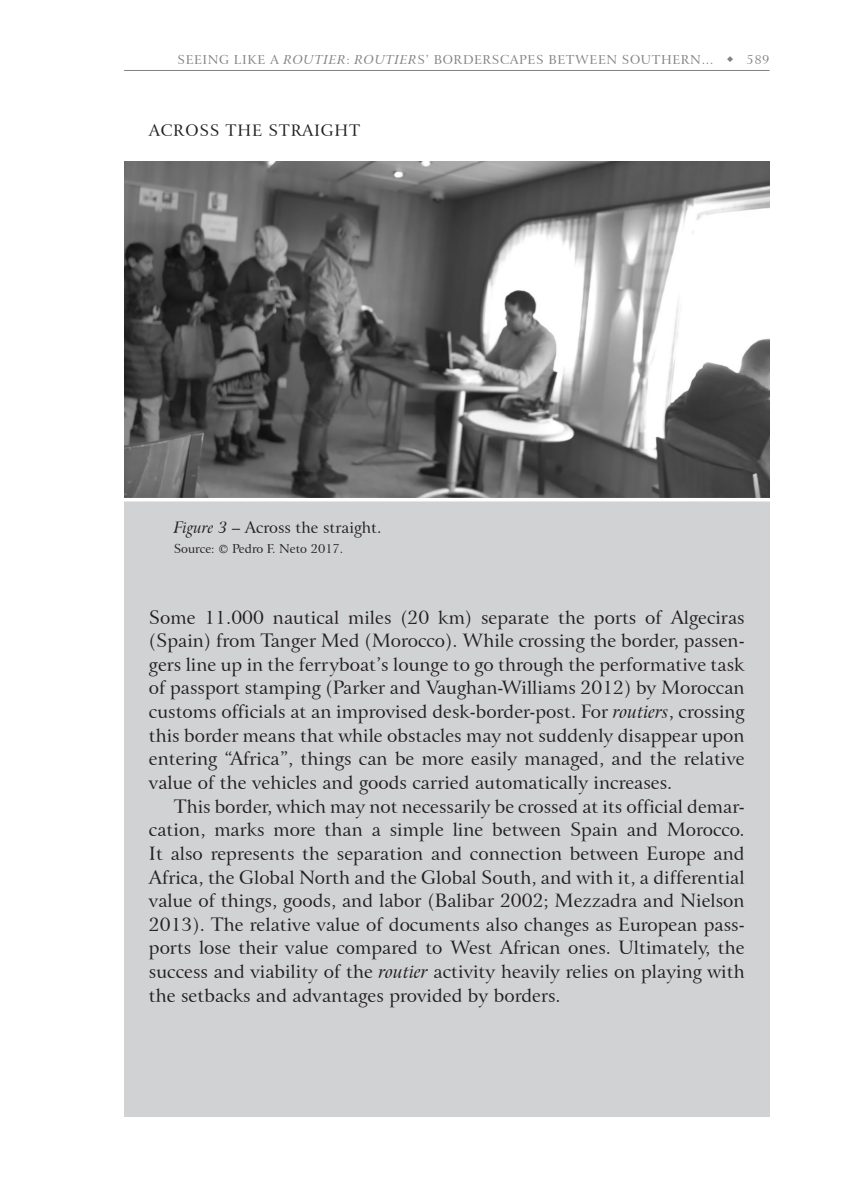
<style>
.page{position:relative;width:844px;height:1191px;background:#fff}
.page>*{position:absolute;margin:0;border:0;box-sizing:border-box;transform-origin:0 0}
.Texto_01{font:18.38px/23.6px "Arrus BT";color:#231f20;text-align:justify}
.Legendas_1_linha{font:15.75px "Arrus BT";color:#231f20}
.Subcapitulo{font:15.75px "Arrus BT";letter-spacing:.05em;color:#231f20}
.t1{font:12.25px "Arrus BT";letter-spacing:.05em;color:#808285}
.Legendas_1_linha-2{font:12.25px "Arrus BT";color:#231f20}
.s1{font-style:italic}
</style>
<div class="page">
<hr style="left:124px;top:70px;width:645px;height:1px;background:#808285">
<div style="left:124px;top:204px;width:645px;height:912px;background:#d1d2d4"></div>
<img style="left:124px;top:161px;width:645px;height:337px">
<hr style="left:99px;top:498px;width:695px;height:3px;background:#fff">
<p class="t1" style="left:177px;top:52px;width:593px">SEEING LIKE A <span class="s1">ROUTIER</span>: <span class="s1">ROUTIER</span>S’ BORDERSCAPES BETWEEN SOUTHERN… ◆ 589</p>
<p class="Subcapitulo" style="left:149px;top:121px;width:213px">ACROSS THE STRAIGHT</p>
<p class="Legendas_1_linha" style="left:174px;top:518px;width:209px"><span class="s1">Figure 3</span> – Across the straight.</p>
<p class="Legendas_1_linha-2" style="left:174px;top:541px;width:171px">Source: © Pedro F. Neto 2017.</p>
<p class="Texto_01" style="left:149px;top:605px;width:597px">Some 11.000 nautical miles (20 km) separate the ports of Algeciras (Spain) from Tanger Med (Morocco). While crossing the border, passen&shy;gers line up in the ferryboat’s lounge to go through the performative task of passport stamping (Parker and Vaughan-Williams 2012) by Moroccan customs officials at an improvised desk-border-post. For <span class="s1">routiers</span>, crossing this border means that while obstacles may not suddenly disappear upon entering “Africa”, things can be more easily managed, and the relative value of the vehicles and goods carried automatically increases.</p>
<p class="Texto_01" style="left:149px;top:794px;width:597px;text-indent:25px">This border, which may not necessarily be crossed at its official demar&shy;cation, marks more than a simple line between Spain and Morocco.<br>It also represents the separation and connection between Europe and Africa, the Global North and the Global South, and with it, a differential value of things, goods, and labor (Balibar 2002; Mezzadra and Nielson 2013). The relative value of documents also changes as European pass&shy;ports lose their value compared to West African ones. Ultimately, the success and viability of the <span class="s1">routier</span> activity heavily relies on playing with the setbacks and advantages provided by borders.</p>
</div>
